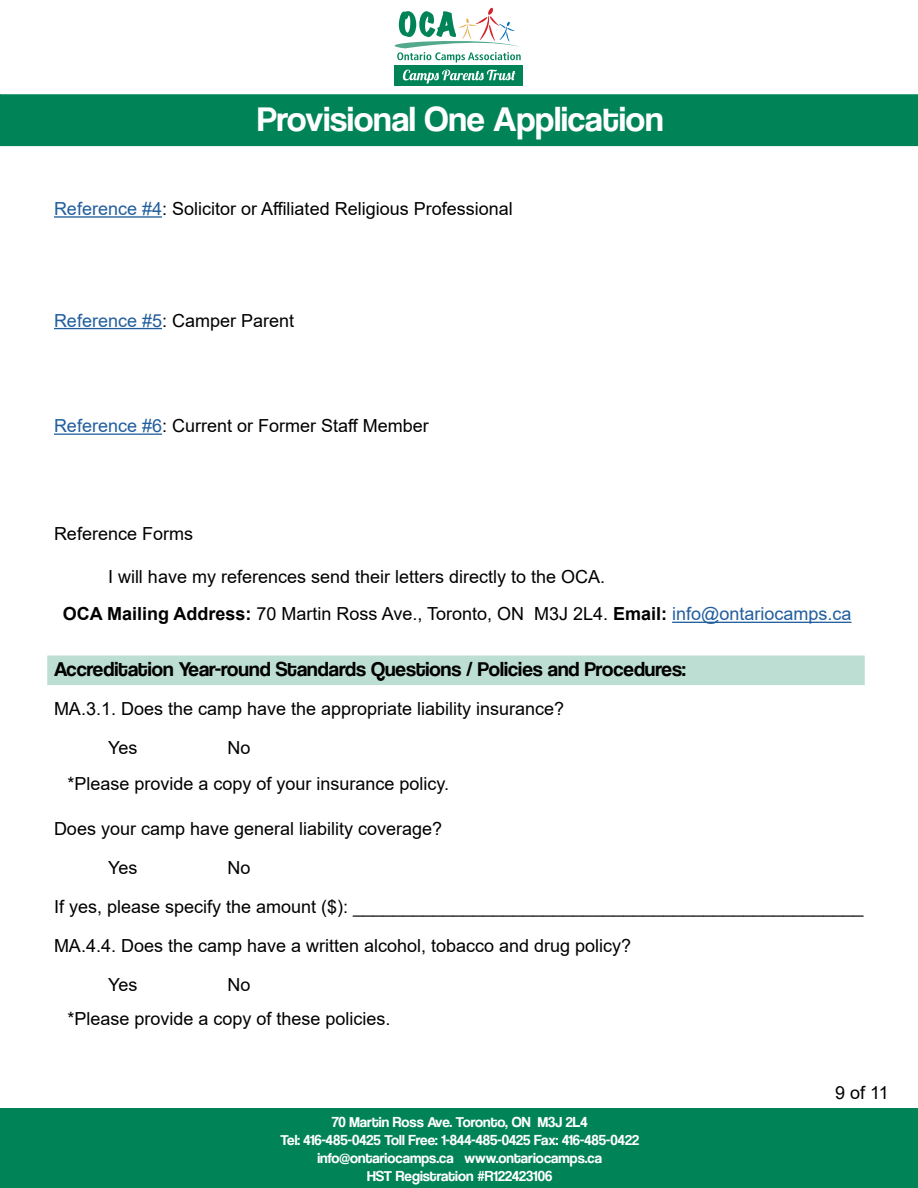
<style>
.page{position:relative;width:918px;height:1188px;background:#fff}
.page>*{position:absolute;margin:0;border:0;box-sizing:border-box;transform-origin:0 0}
.t1{font:36px "Coolvetica Rg";color:#fff}
.t2{font:21px "Coolvetica Rg";color:#000}
.t3{font:18px/39px "Arial";color:#000}
.t4{font:15px/18px "Coolvetica Rg";color:#fff;text-align:center}
.s1{color:#215e9e}
.s2{font-weight:700}
</style>
<div class="page">
<svg style="left:395px;top:8px;width:126px;height:55px"></svg>
<div style="left:395px;top:65px;width:128px;height:21px;background:#008457"></div>
<svg style="left:403px;top:70px;width:112px;height:14px"></svg>
<div style="left:47px;top:656px;width:818px;height:29px;background:#bddfd3"></div>
<div style="left:0;top:1108px;width:918px;height:80px;background:#008457"></div>
<div style="left:0;top:95px;width:918px;height:50px;background:#008457"></div>
<div style="left:0;top:94px;width:918px;height:52px;border:2px solid #008457"></div>
<hr style="left:54px;top:216px;width:108px;height:2px;background:#215e9e">
<hr style="left:54px;top:328px;width:108px;height:1px;background:#215e9e">
<hr style="left:54px;top:434px;width:108px;height:1px;background:#215e9e">
<hr style="left:672px;top:622px;width:180px;height:1px;background:#215e9e">
<h1 class="t1" style="left:258px;top:98px;width:408px">Provisional One Application</h1>
<p class="t3" style="left:54px;top:189px;width:460px"><span class="s1">Reference #4</span>: Solicitor or Affiliated Religious Professional</p>
<p class="t3" style="left:54px;top:301px;width:242px"><span class="s1">Reference #5</span>: Camper Parent</p>
<p class="t3" style="left:54px;top:406px;width:376px"><span class="s1">Reference #6</span>: Current or Former Staff Member</p>
<p class="t3" style="left:54px;top:514px;width:141px">Reference Forms</p>
<p class="t3" style="left:108px;top:558px;width:499px">I will have my references send their letters directly to the OCA.</p>
<p class="t3" style="left:63px;top:594px;width:790px"><span class="s2">OCA Mailing Address:</span> 70 Martin Ross Ave., Toronto, ON M3J 2L4. <span class="s2">Email:</span> <span class="s1">info@ontariocamps.ca</span></p>
<p class="t2" style="left:54px;top:657px;width:633px">Accreditation Year-round Standards Questions / Policies and Procedures:</p>
<p class="t3" style="left:108px;top:689px;width:458px;text-indent:-54px">MA.3.1. Does the camp have the appropriate liability insurance?<br>Yes</p>
<p class="t3" style="left:227px;top:728px;width:25px">No</p>
<p class="t3" style="left:67px;top:764px;width:383px">*Please provide a copy of your insurance policy.</p>
<p class="t3" style="left:108px;top:809px;width:336px;text-indent:-54px">Does your camp have general liability coverage?<br>Yes</p>
<p class="t3" style="left:227px;top:848px;width:25px">No</p>
<p class="t3" style="left:54px;top:887px;width:811px">If yes, please specify the amount ($): ___________________________________________________</p>
<p class="t3" style="left:54px;top:926px;width:579px">MA.4.4. Does the camp have a written alcohol, tobacco and drug policy?</p>
<p class="t3" style="left:108px;top:965px;width:31px">Yes</p>
<p class="t3" style="left:227px;top:965px;width:25px">No</p>
<p class="t3" style="left:67px;top:999px;width:325px">*Please provide a copy of these policies.</p>
<p class="t4" style="left:280px;top:1113px;width:360px">70 Martin Ross Ave. Toronto, ON M3J 2L4<br>Tel: 416-485-0425 Toll Free: 1-844-485-0425 Fax: 416-485-0422 info@ontariocamps.ca www.ontariocamps.ca<br>HST Registration #R122423106</p>
<p class="t3" style="left:835px;top:1073px;width:55px">9 of 11</p>
</div>
